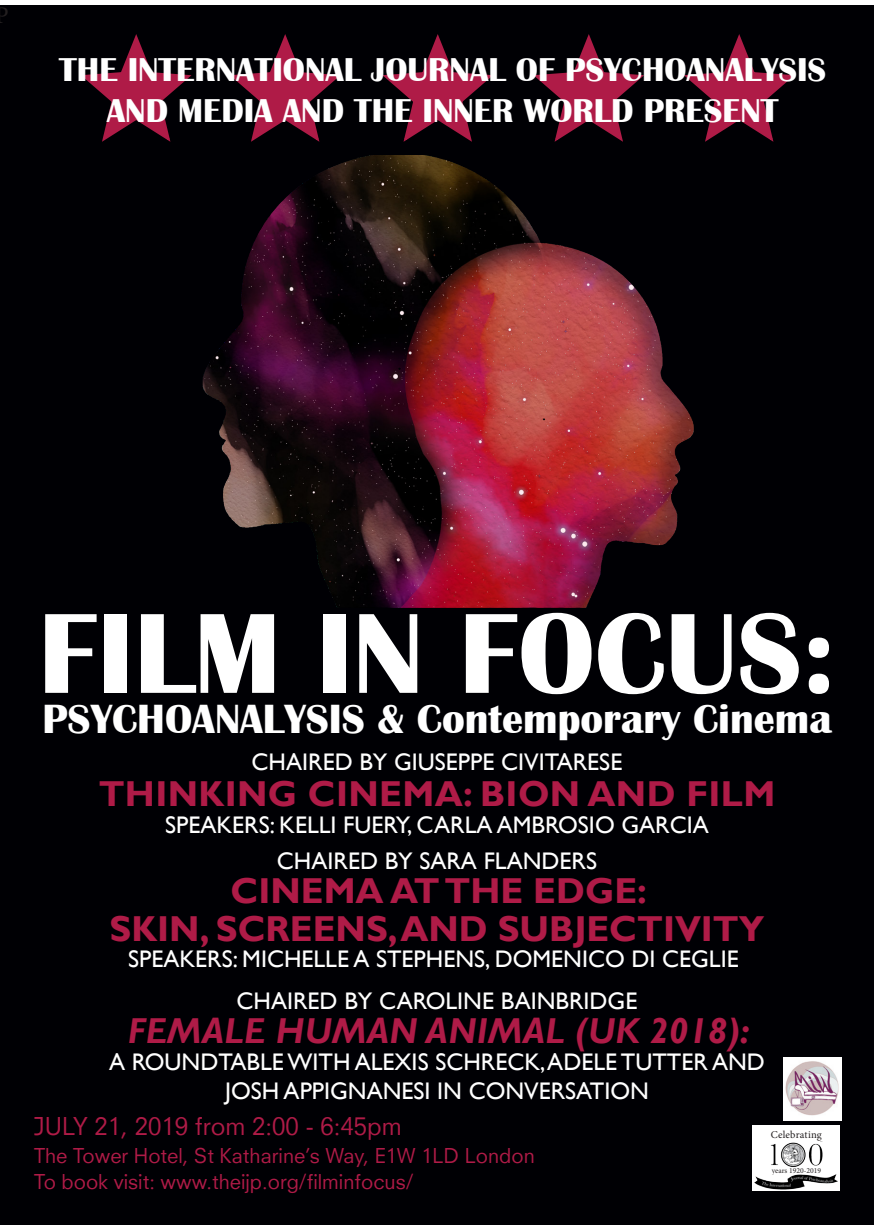
<style>
.page{position:relative;width:874px;height:1225px;background:#fff}
.page>*{position:absolute;margin:0;border:0;box-sizing:border-box;transform-origin:0 0}
.t1{font:700 118px "Britannic";color:#fff}
.t2{font:700 42px "Britannic";color:#fff}
.t3{font:700 36px "Gill Sans";color:#af1b47}
.t4{font:italic 700 36px "Gill Sans";letter-spacing:.01em;color:#af1b47}
.t5{font:700 34px/40.8px "Britannic";color:#fff;text-align:center}
.t6{font:24px "Gill Sans";color:#fff}
.t7{font:24px "Neuzeit SLT";color:#af1b47}
.t8{font:24px "Minion Pro";color:#231f20}
.t9{font:20px "Neuzeit SLT";color:#af1b47}
.t10{font:10.6px "Minion Pro";letter-spacing:.02em;color:#231f20}
.t11{font:7.6px "Minion Pro";color:#231f20}
</style>
<div class="page">
<div style="left:0;top:6px;width:873px;height:1219px;background:#000004"></div>
<svg style="left:684px;top:34px;width:111px;height:108px"></svg>
<svg style="left:533px;top:34px;width:111px;height:108px"></svg>
<svg style="left:382px;top:34px;width:111px;height:108px"></svg>
<svg style="left:230px;top:34px;width:111px;height:108px"></svg>
<svg style="left:81px;top:34px;width:111px;height:108px"></svg>
<img style="left:202px;top:156px;width:492px;height:452px">
<img style="left:783px;top:1057px;width:58px;height:63px">
<div style="left:752px;top:1125px;width:87px;height:66px;background:#fff"></div>
<img style="left:770px;top:1141px;width:53px;height:26px">
<img style="left:754px;top:1174px;width:83px;height:16px">
<p class="t8" style="left:-4px;top:-1px;width:15px">P</p>
<p class="t5" style="left:59px;top:50px;width:768px">THE INTERNATIONAL JOURNAL OF PSYCHOANALYSIS<br>AND MEDIA AND THE INNER WORLD PRESENT</p>
<p class="t1" style="left:38px;top:587px;width:798px">FILM IN FOCUS:</p>
<p class="t2" style="left:42px;top:695px;width:790px">PSYCHOANALYSIS &amp; Contemporary Cinema</p>
<p class="t6" style="left:251px;top:748px;width:372px">CHAIRED BY GIUSEPPE CIVITARESE</p>
<p class="t3" style="left:99px;top:772px;width:677px">THINKING CINEMA: BION AND FILM</p>
<p class="t6" style="left:165px;top:811px;width:545px">SPEAKERS: KELLI FUERY, CARLA AMBROSIO GARCIA</p>
<p class="t6" style="left:277px;top:847px;width:321px">CHAIRED BY SARA FLANDERS</p>
<p class="t3" style="left:230px;top:869px;width:417px">CINEMA AT THE EDGE:</p>
<p class="t3" style="left:110px;top:907px;width:656px">SKIN, SCREENS, AND SUBJECTIVITY</p>
<p class="t6" style="left:128px;top:945px;width:612px">SPEAKERS: MICHELLE A STEPHENS, DOMENICO DI CEGLIE</p>
<p class="t6" style="left:236px;top:987px;width:402px">CHAIRED BY CAROLINE BAINBRIDGE</p>
<p class="t4" style="left:128px;top:1010px;width:623px">FEMALE HUMAN ANIMAL (UK 2018):</p>
<p class="t6" style="left:109px;top:1048px;width:657px">A ROUNDTABLE WITH ALEXIS SCHRECK, ADELE TUTTER AND</p>
<p class="t6" style="left:225px;top:1076px;width:425px">JOSH APPIGNANESI IN CONVERSATION</p>
<p class="t7" style="left:34px;top:1111px;width:369px">JULY 21, 2019 from 2:00 - 6:45pm</p>
<p class="t9" style="left:34px;top:1143px;width:502px">The Tower Hotel, St Katharine’s Way, E1W 1LD London</p>
<p class="t9" style="left:34px;top:1169px;width:381px">To book visit: www.theijp.org/filminfocus/</p>
<p class="t10" style="left:770px;top:1127px;width:53px">Celebrating</p>
<p class="t11" style="left:771px;top:1165px;width:51px">years 1920-2019</p>
</div>
